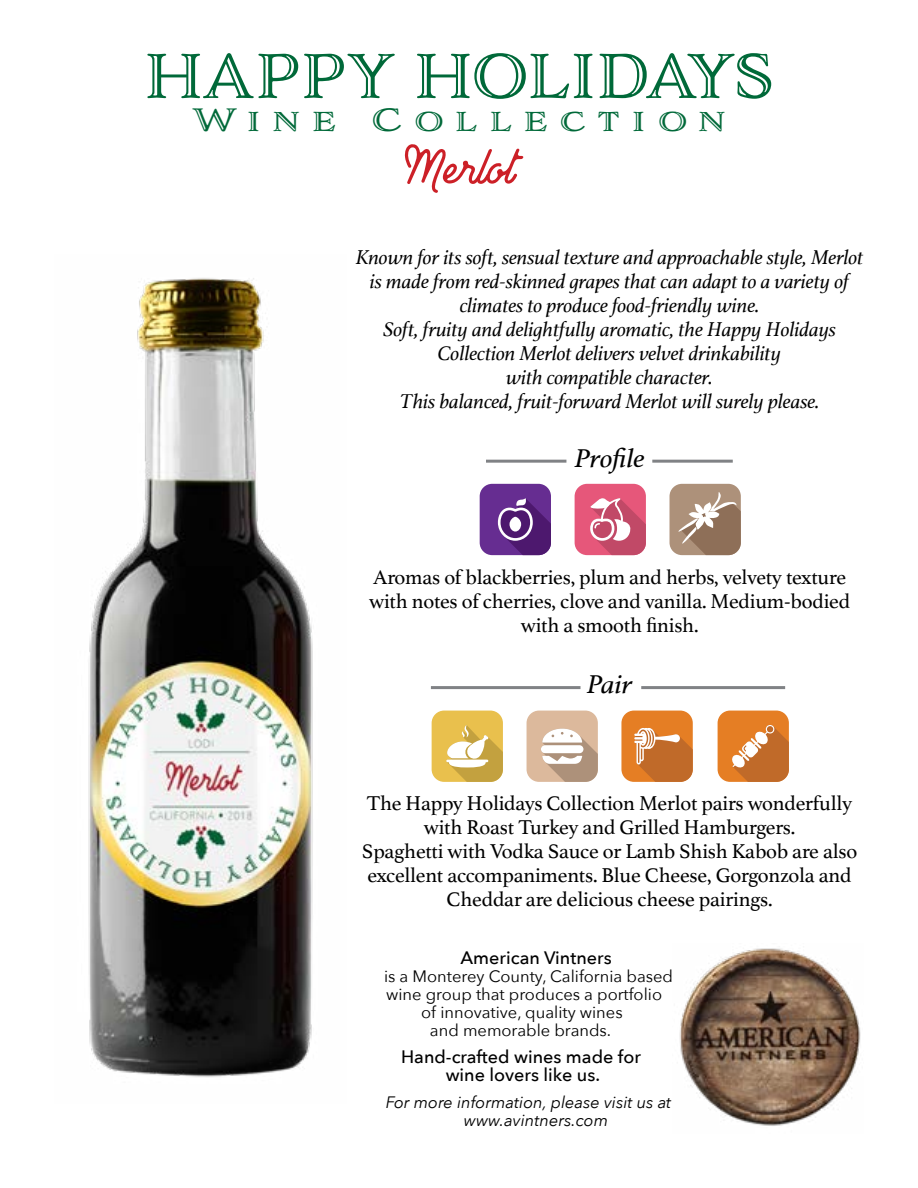
<style>
.page{position:relative;width:918px;height:1188px;background:#fff}
.page>*{position:absolute;margin:0;border:0;box-sizing:border-box;transform-origin:0 0}
.t1{font:72px "North Land";color:#cc2027}
.t2{font:58.5px "Adorn S Engraved";letter-spacing:-.025em;color:#006939}
.t3{font:30px "Adorn S Engraved";letter-spacing:.32em;color:#006939;scale:1.17 1}
.t4{font:italic 27px "Athelas";letter-spacing:-.01em;color:#000;scale:1.1 1}
.t5{font:21px/24px "Athelas";letter-spacing:-.01em;color:#000;text-align:center}
.t6{font:italic 21px/24px "Athelas";letter-spacing:-.01em;color:#000;text-align:center}
.t7{font:500 18px/18px "Avenir Next";color:#000;text-align:center}
.t8{font:16.5px "Avenir Next";color:#000}
.t9{font:italic 16.5px/18px "Avenir Next";color:#000}
</style>
<div class="page">
<img style="left:679px;top:948px;width:182px;height:178px">
<img style="left:88px;top:278px;width:225px;height:800px">
<hr style="left:486px;top:460px;width:80px;height:3px;background:#808285">
<hr style="left:652px;top:460px;width:81px;height:3px;background:#808285">
<div style="left:480px;top:484px;width:71px;height:71px;background:#662d91;border-radius:13px"></div>
<svg style="left:498px;top:498px;width:53px;height:57px"></svg>
<div style="left:575px;top:484px;width:71px;height:71px;background:#e6577a;border-radius:13px"></div>
<svg style="left:590px;top:497px;width:56px;height:58px"></svg>
<div style="left:670px;top:484px;width:71px;height:71px;background:#ad917a;border-radius:13px"></div>
<svg style="left:677px;top:492px;width:64px;height:63px"></svg>
<hr style="left:431px;top:686px;width:149px;height:3px;background:#808285">
<hr style="left:641px;top:686px;width:144px;height:3px;background:#808285">
<div style="left:432px;top:711px;width:71px;height:71px;background:#e9c04d;border-radius:13px"></div>
<svg style="left:446px;top:725px;width:57px;height:57px"></svg>
<div style="left:527px;top:711px;width:71px;height:71px;background:#dcb99c;border-radius:13px"></div>
<svg style="left:541px;top:729px;width:57px;height:53px"></svg>
<div style="left:621px;top:711px;width:72px;height:71px;background:#e57e24;border-radius:13px"></div>
<svg style="left:634px;top:728px;width:59px;height:54px"></svg>
<div style="left:718px;top:711px;width:71px;height:71px;background:#e57e24;border-radius:13px"></div>
<svg style="left:731px;top:725px;width:58px;height:57px"></svg>
<h2 class="t2" style="left:144px;top:37px;width:632px">HAPPY HOLIDAYS</h2>
<h3 class="t3" style="left:192px;top:100px;width:458px">Wine Collection</h3>
<h1 class="t1" style="left:404px;top:133px;width:111px">Merlot</h1>
<p class="t6" style="left:356px;top:244px;width:509px">Known for its soft, sensual texture and approachable style, Merlot is made from red-skinned grapes that can adapt to a variety of climates to produce food-friendly wine.<br>Soft, fruity and delightfully aromatic, the Happy Holidays Collection Merlot delivers velvet drinkability<br>with compatible character.<br>This balanced, fruit-forward Merlot will surely please.</p>
<p class="t4" style="left:574px;top:437px;width:66px">Profile</p>
<p class="t5" style="left:369px;top:565px;width:483px">Aromas of blackberries, plum and herbs, velvety texture with notes of cherries, clove and vanilla. Medium-bodied with a smooth finish.</p>
<p class="t4" style="left:587px;top:663px;width:43px">Pair</p>
<p class="t5" style="left:362px;top:791px;width:497px">The Happy Holidays Collection Merlot pairs wonderfully with Roast Turkey and Grilled Hamburgers.<br>Spaghetti with Vodka Sauce or Lamb Shish Kabob are also excellent accompaniments. Blue Cheese, Gorgonzola and Cheddar are delicious cheese pairings.</p>
<p class="t7" style="left:461px;top:948px;width:153px">American Vintners</p>
<p class="t8" style="left:384px;top:962px;width:291px">is a Monterey County, California based</p>
<p class="t8" style="left:386px;top:980px;width:277px">wine group that produces a portfolio</p>
<p class="t8" style="left:421px;top:998px;width:203px">of innovative, quality wines</p>
<p class="t8" style="left:430px;top:1016px;width:183px">and memorable brands.</p>
<p class="t7" style="left:401px;top:1047px;width:241px">Hand-crafted wines made for wine lovers like us.</p>
<p class="t9" style="left:464px;top:1092px;width:209px;text-indent:-78px">For more information, please visit us at www.avintners.com</p>
</div>
